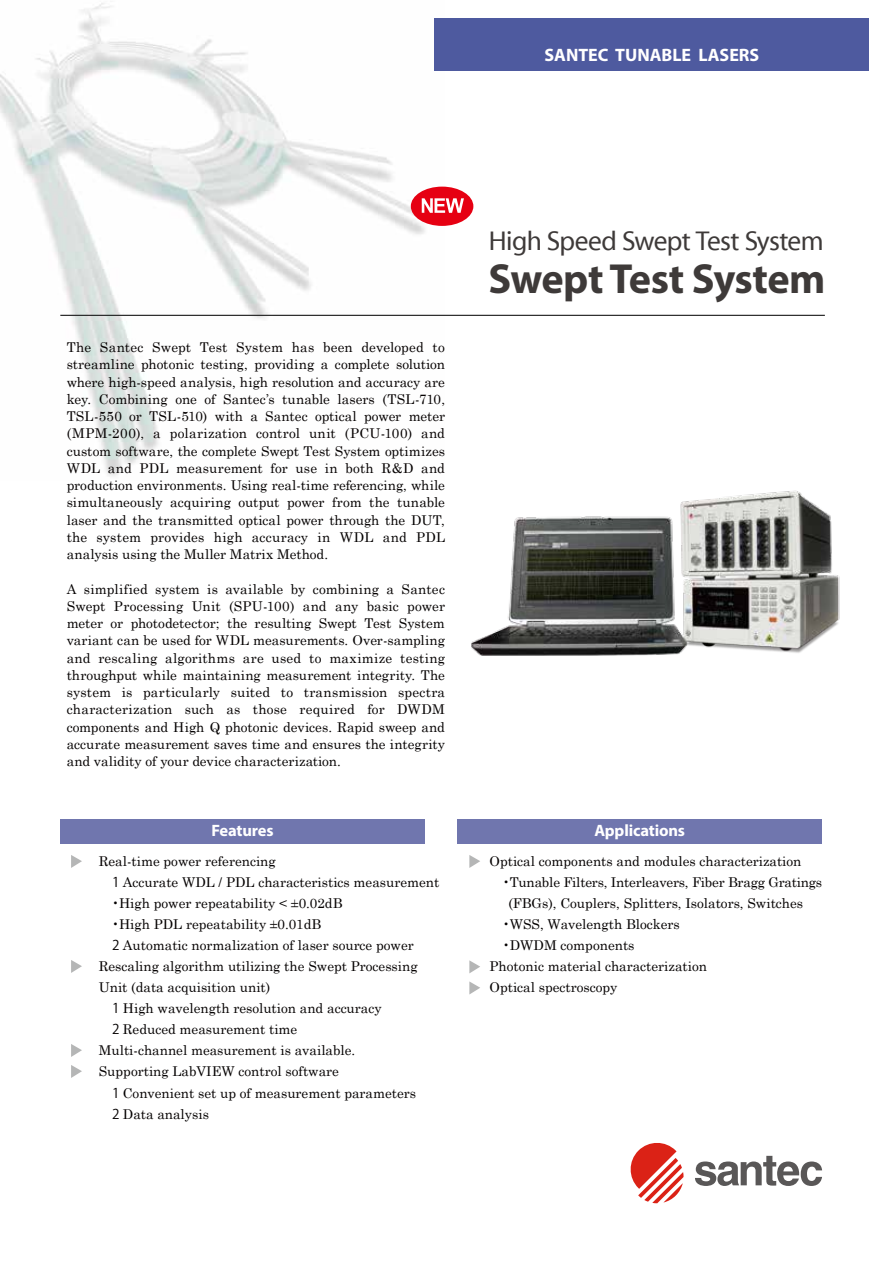
<style>
.page{position:relative;width:893px;height:1263px;background:#fff}
.page>*{position:absolute;margin:0;border:0;box-sizing:border-box;transform-origin:0 0}
.t1{font:700 42.3px "Myriad Pro";letter-spacing:-.015em;color:#3e3a39}
.t2{font:27.45px "Myriad";letter-spacing:-.025em;color:#3e3a39}
.t3{font:700 18px "Myriad Pro";color:#fff}
.t4{font:700 16.5px "Myriad Pro";letter-spacing:-.01em;color:#fff}
.t5{font:13.5px/17.2px "Century Schoolbook";color:#040000;text-align:justify}
.s1{font-family:"Koz Go Pr 6 N"}
</style>
<div class="page">
<img style="left:471px;top:490px;width:369px;height:166px">
<img style="left:0;top:3px;width:444px;height:473px">
<div style="left:61px;top:819px;width:364px;height:24px;background:#7076ae"></div>
<div style="left:434px;top:18px;width:435px;height:53px;background:#4e5a9f"></div>
<div style="left:458px;top:819px;width:364px;height:24px;background:#7076ae"></div>
<svg style="left:695px;top:1156px;width:127px;height:30px"></svg>
<svg style="left:630px;top:1143px;width:54px;height:60px"></svg>
<hr style="left:60px;top:315px;width:765px;height:1px;background:#242424">
<svg style="left:469px;top:855px;width:11px;height:13px"></svg>
<svg style="left:469px;top:960px;width:11px;height:13px"></svg>
<svg style="left:469px;top:981px;width:11px;height:13px"></svg>
<svg style="left:71px;top:855px;width:11px;height:13px"></svg>
<svg style="left:71px;top:960px;width:11px;height:13px"></svg>
<svg style="left:71px;top:1044px;width:11px;height:13px"></svg>
<svg style="left:71px;top:1065px;width:11px;height:13px"></svg>
<svg style="left:411px;top:187px;width:62px;height:39px"></svg>
<h3 class="t3" style="left:544px;top:43px;width:216px">SANTEC TUNABLE LASERS</h3>
<h2 class="t2" style="left:489px;top:227px;width:336px">High Speed Swept Test System</h2>
<p class="t5" style="left:67px;top:338px;width:380px">The Santec Swept Test System has been developed to streamline photonic testing, providing a complete solution where high-speed analysis, high resolution and accuracy are key. Combining one of Santec’s tunable lasers (TSL-710, TSL-550 or TSL-510) with a Santec optical power meter (MPM-200), a polarization control unit (PCU-100) and custom software, the complete Swept Test System optimizes WDL and PDL measurement for use in both R&amp;D and production environments. Using real-time referencing, while simultaneously acquiring output power from the tunable laser and the transmitted optical power through the DUT, the system provides high accuracy in WDL and PDL analysis using the Muller Matrix Method.</p>
<p class="t5" style="left:67px;top:580px;width:380px">A simplified system is available by combining a Santec Swept Processing Unit (SPU-100) and any basic power meter or photodetector; the resulting Swept Test System variant can be used for WDL measurements. Over-sampling and rescaling algorithms are used to maximize testing throughput while maintaining measurement integrity. The system is particularly suited to transmission spectra characterization such as those required for DWDM components and High Q photonic devices. Rapid sweep and accurate measurement saves time and ensures the integrity and validity of your device characterization.</p>
<h1 class="t1" style="left:489px;top:251px;width:338px">Swept Test System</h1>
<p class="t4" style="left:211px;top:820px;width:64px">Features</p>
<p class="t4" style="left:594px;top:820px;width:92px">Applications</p>
<p class="t5" style="left:99px;top:851px;width:342px;line-height:21px;text-align:left">Real-time power referencing<br><span class="s1">　1</span> Accurate WDL / PDL characteristics measurement<span class="s1">　・</span>High power repeatability &lt; ±0.02dB<br><span class="s1">　・</span>High PDL repeatability ±0.01dB<br><span class="s1">　2</span> Automatic normalization of laser source power Rescaling algorithm utilizing the Swept Processing Unit (data acquisition unit)<br><span class="s1">　1</span> High wavelength resolution and accuracy<br><span class="s1">　2</span> Reduced measurement time<br>Multi-channel measurement is available.<br>Supporting LabVIEW control software<br><span class="s1">　1</span> Convenient set up of measurement parameters<span class="s1">　2</span> Data analysis</p>
<p class="t5" style="left:489px;top:852px;width:314px">Optical components and modules characterization</p>
<p class="t5" style="left:489px;top:873px;width:334px"><span class="s1">　・</span>Tunable Filters, Interleavers, Fiber Bragg Gratings</p>
<p class="t5" style="left:508px;top:894px;width:296px">(FBGs), Couplers, Splitters, Isolators, Switches</p>
<p class="t5" style="left:489px;top:915px;width:192px"><span class="s1">　・</span>WSS, Wavelength Blockers</p>
<p class="t5" style="left:489px;top:936px;width:146px"><span class="s1">　・</span>DWDM components</p>
<p class="t5" style="left:489px;top:958px;width:219px">Photonic material characterization</p>
<p class="t5" style="left:489px;top:979px;width:129px">Optical spectroscopy</p>
</div>
